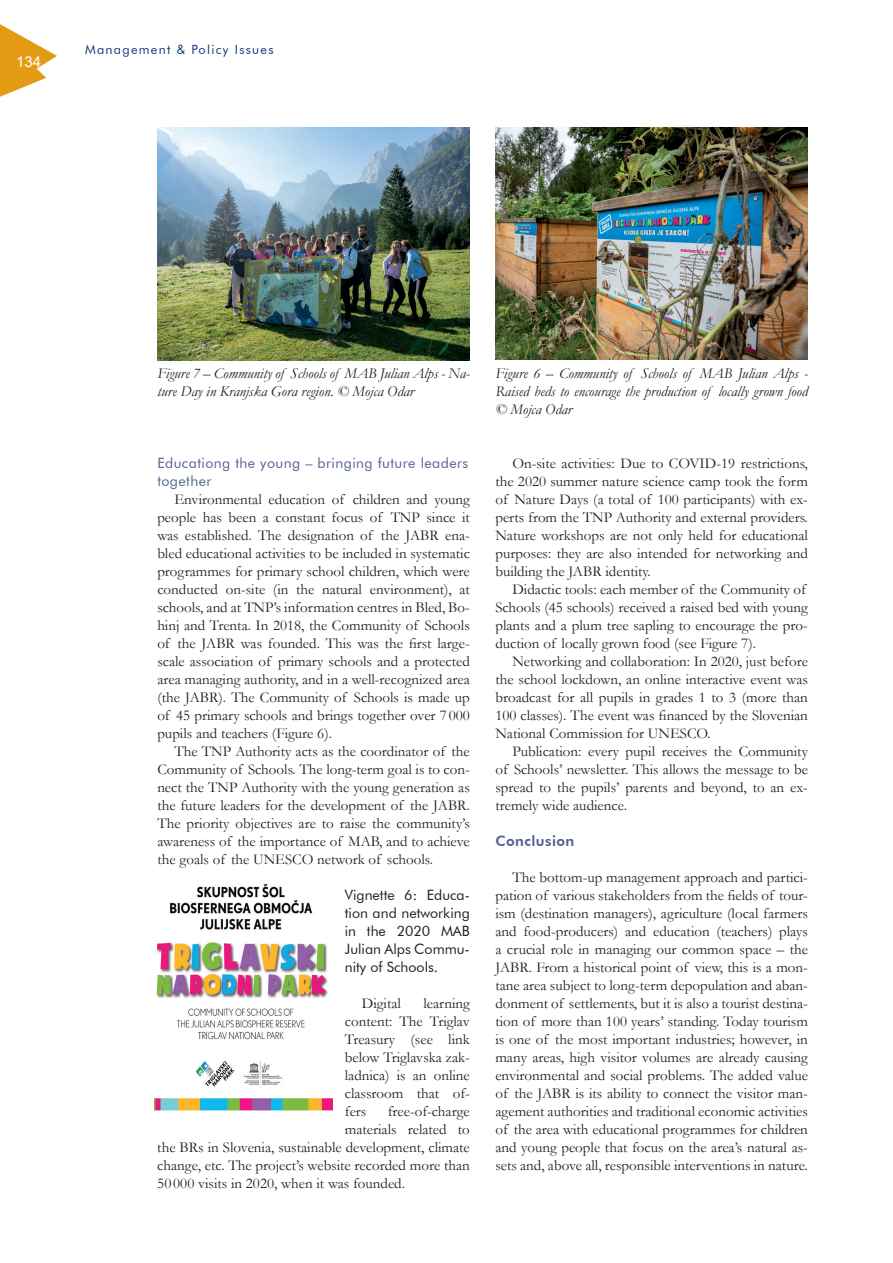
<style>
.page{position:relative;width:893px;height:1263px;background:#fff}
.page>*{position:absolute;margin:0;border:0;box-sizing:border-box;transform-origin:0 0}
.t1{font:15px/18px "Garamond";color:#231f20;text-align:justify}
.t2{font:italic 15px/18px "Garamond";color:#231f20;text-align:justify}
.t3{font:15px "Arial";color:#fff}
.t4{font:14.25px/18px "Futura BT";color:#231f20;text-align:justify}
.t5{font:14.25px/18px "Futura BT";letter-spacing:.03em;color:#536194}
.t6{font:800 14.25px "Futura BT";letter-spacing:.03em;color:#536194}
.t7{font:12.75px "Futura BT";letter-spacing:.1em;color:#143977}
</style>
<div class="page">
<svg style="left:0;top:24px;width:57px;height:73px"></svg>
<img style="left:495px;top:128px;width:313px;height:231px">
<img style="left:154px;top:884px;width:178px;height:227px">
<img style="left:157px;top:128px;width:313px;height:232px">
<p class="t3" style="left:16px;top:51px;width:27px">134</p>
<p class="t7" style="left:85px;top:42px;width:190px">Management &amp; Policy Issues</p>
<p class="t2" style="left:157px;top:364px;width:314px">Figure 7 – Community of Schools of MAB Julian Alps - Na&shy;ture Day in Kranjska Gora region. © Mojca Odar</p>
<p class="t5" style="left:157px;top:454px;width:313px">Educationg the young – bringing future leaders together</p>
<p class="t1" style="left:157px;top:490px;width:314px;text-indent:17px">Environmental education of children and young people has been a constant focus of TNP since it was established. The designation of the JABR ena&shy;bled educational activities to be included in systematic programmes for primary school children, which were conducted on-site (in the natural environment), at schools, and at TNP’s information centres in Bled, Bo&shy;hinj and Trenta. In 2018, the Community of Schools of the JABR was founded. This was the first large&shy;scale association of primary schools and a protected area managing authority, and in a well-recognized area (the JABR). The Community of Schools is made up of 45 primary schools and brings together over 7 000 pupils and teachers (Figure 6).</p>
<p class="t1" style="left:157px;top:742px;width:314px;text-indent:17px">The TNP Authority acts as the coordinator of the Community of Schools. The long-term goal is to con&shy;nect the TNP Authority with the young generation as the future leaders for the development of the JABR.<br>The priority objectives are to raise the community’s awareness of the importance of MAB, and to achieve the goals of the UNESCO network of schools.</p>
<p class="t4" style="left:345px;top:886px;width:127px">Vignette 6: Educa&shy;tion and networking in the 2020 MAB Julian Alps Commu&shy;nity of Schools.</p>
<p class="t1" style="left:362px;top:994px;width:41px">Digital</p>
<p class="t1" style="left:345px;top:994px;width:127px;text-indent:78px">learning content: The Triglav Treasury (see link below Triglavska zak&shy;ladnica) is an online classroom that of&shy;fers</p>
<p class="t1" style="left:388px;top:1102px;width:84px">free-of-charge</p>
<p class="t1" style="left:345px;top:1120px;width:127px">materials related to</p>
<p class="t1" style="left:157px;top:1138px;width:314px">the BRs in Slovenia, sustainable development, climate</p>
<p class="t1" style="left:157px;top:1156px;width:314px">change, etc. The project’s website recorded more than</p>
<p class="t1" style="left:157px;top:1174px;width:249px">50 000 visits in 2020, when it was founded.</p>
<p class="t2" style="left:495px;top:364px;width:314px">Figure 6 – Community of Schools of MAB Julian Alps ‑ Raised beds to encourage the production of locally grown food © Mojca Odar</p>
<p class="t1" style="left:495px;top:454px;width:314px;text-indent:17px">On-site activities: Due to COVID-19 restrictions, the 2020 summer nature science camp took the form of Nature Days (a total of 100 participants) with ex&shy;perts from the TNP Authority and external providers.<br>Nature workshops are not only held for educational purposes: they are also intended for networking and building the JABR identity.</p>
<p class="t1" style="left:495px;top:580px;width:314px;text-align:left;text-indent:17px">Didactic tools: each member of the Community of Schools (45 schools) received a raised bed with young plants and a plum tree sapling to encourage the pro&shy;duction of locally grown food (see Figure 7).</p>
<p class="t1" style="left:495px;top:652px;width:314px;text-indent:17px">Networking and collaboration: In 2020, just before the school lockdown, an online interactive event was broadcast for all pupils in grades 1 to 3 (more than 100 classes). The event was financed by the Slovenian National Commission for UNESCO.</p>
<p class="t1" style="left:495px;top:742px;width:314px;text-indent:17px">Publication: every pupil receives the Community of Schools’ newsletter. This allows the message to be spread to the pupils’ parents and beyond, to an ex&shy;tremely wide audience.</p>
<p class="t6" style="left:495px;top:832px;width:81px">Conclusion</p>
<p class="t1" style="left:495px;top:868px;width:314px;text-indent:17px">The bottom-up management approach and partici&shy;pation of various stakeholders from the fields of tour&shy;ism (destination managers), agriculture (local farmers and food-producers) and education (teachers) plays a crucial role in managing our common space – the JABR. From a historical point of view, this is a mon&shy;tane area subject to long-term depopulation and aban&shy;donment of settlements, but it is also a tourist destina&shy;tion of more than 100 years’ standing. Today tourism is one of the most important industries; however, in many areas, high visitor volumes are already causing environmental and social problems. The added value of the JABR is its ability to connect the visitor man&shy;agement authorities and traditional economic activities of the area with educational programmes for children and young people that focus on the area’s natural as&shy;sets and, above all, responsible interventions in nature.</p>
</div>
